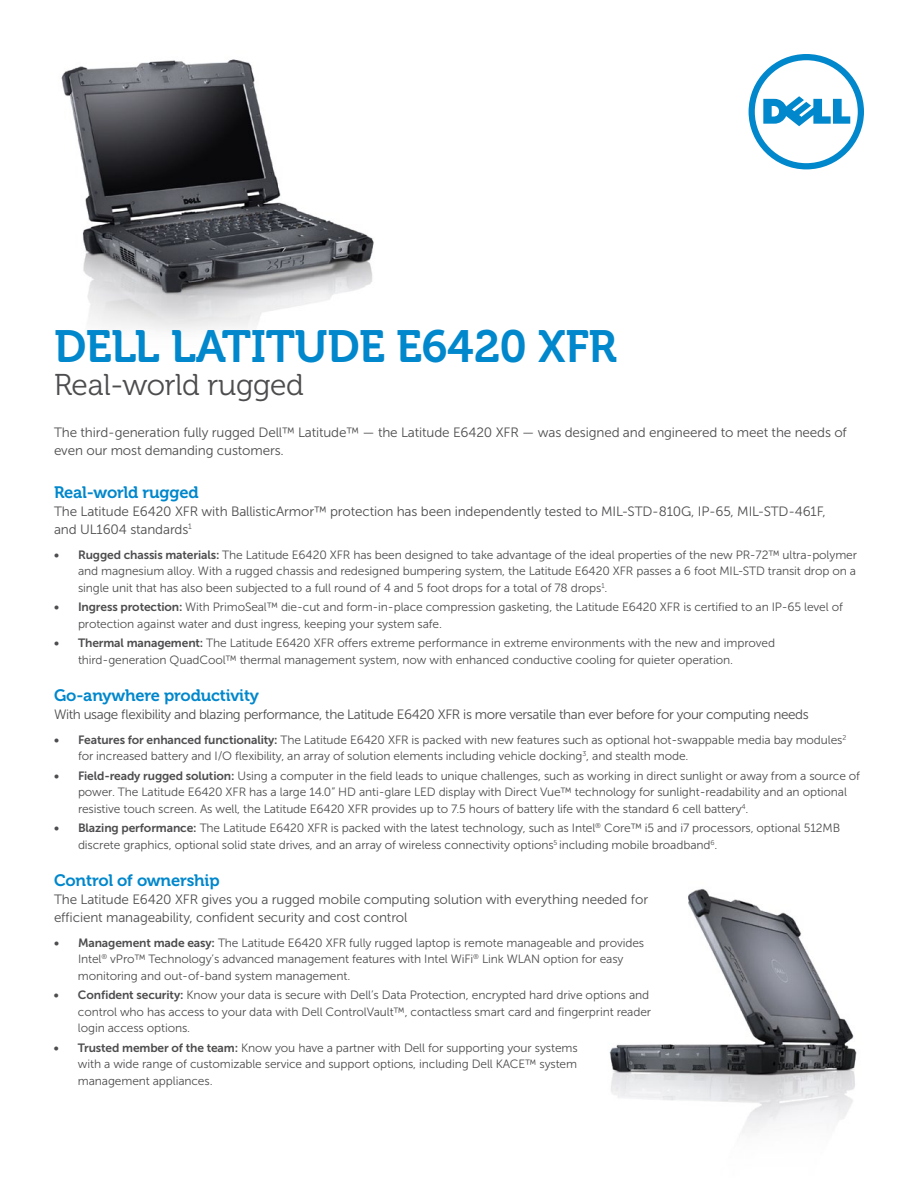
<style>
.page{position:relative;width:918px;height:1188px;background:#fff}
.page>*{position:absolute;margin:0;border:0;box-sizing:border-box;transform-origin:0 0}
.t1{font:45px "Museo For Dell 700";letter-spacing:-.01em;color:#0087cc}
.t2{font:30px "Museo For Dell 300";letter-spacing:-.01em;color:#4d4d4f}
.t3{font:16.5px "Museo For Dell 700";letter-spacing:-.01em;color:#0087cc}
.t4{font:13.5px/18px "Museo Sans For Dell 300";letter-spacing:-.01em;color:#4d4d4f}
.t5{font:13.5px "Museo Sans For Dell 300";letter-spacing:-.03em;color:#4d4d4f}
.t6{font:12px/16.5px "Museo Sans For Dell 300";letter-spacing:-.01em;color:#4d4d4f}
.s1{font-family:"Museo Sans For Dell 700"}
</style>
<div class="page">
<svg style="left:749px;top:54px;width:115px;height:115px"></svg>
<img style="left:609px;top:889px;width:248px;height:244px">
<img style="left:61px;top:59px;width:313px;height:272px">
<h1 class="t1" style="left:54px;top:321px;width:564px">Dell Latitude E6420 XFR</h1>
<h2 class="t2" style="left:54px;top:368px;width:251px">Real-world rugged</h2>
<p class="t4" style="left:54px;top:424px;width:794px">The third-generation fully rugged Dell™ Latitude™ — the Latitude E6420 XFR — was designed and engineered to meet the needs of even our most demanding customers.</p>
<h3 class="t3" style="left:54px;top:483px;width:146px">Real-world rugged</h3>
<p class="t4" style="left:54px;top:502px;width:773px">The Latitude E6420 XFR with BallisticArmor™ protection has been independently tested to MIL-STD-810G, IP-65, MIL-STD-461F, and UL1604 standards<sup>1</sup></p>
<p class="t6" style="left:78px;top:546px;width:781px;text-align:justify;text-indent:-24px"><span class="s1">• Rugged chassis materials:</span> The Latitude E6420 XFR has been designed to take advantage of the ideal properties of the new PR-72™ ultra-polymer and magnesium alloy. With a rugged chassis and redesigned bumpering system, the Latitude E6420 XFR passes a 6 foot MIL-STD transit drop on a single unit that has also been subjected to a full round of 4 and 5 foot drops for a total of 78 drops<sup>1</sup>.</p>
<p class="t6" style="left:78px;top:599px;width:766px;text-indent:-24px"><span class="s1">• Ingress protection:</span> With PrimoSeal™ die-cut and form-in-place compression gasketing, the Latitude E6420 XFR is certified to an IP-65 level of protection against water and dust ingress, keeping your system safe.</p>
<p class="t6" style="left:78px;top:635px;width:699px;text-indent:-24px"><span class="s1">• Thermal management:</span> The Latitude E6420 XFR offers extreme performance in extreme environments with the new and improved third-generation QuadCool™ thermal management system, now with enhanced conductive cooling for quieter operation.</p>
<h3 class="t3" style="left:54px;top:686px;width:206px">Go-anywhere productivity</h3>
<p class="t5" style="left:54px;top:707px;width:756px">With usage flexibility and blazing performance, the Latitude E6420 XFR is more versatile than ever before for your computing needs</p>
<p class="t6" style="left:78px;top:731px;width:770px;text-indent:-24px"><span class="s1">• Features for enhanced functionality:</span> The Latitude E6420 XFR is packed with new features such as optional hot-swappable media bay modules<sup>2 </sup>for increased battery and I/O flexibility, an array of solution elements including vehicle docking<sup>3</sup>, and stealth mode.</p>
<p class="t6" style="left:78px;top:767px;width:784px;text-indent:-24px"><span class="s1">• Field-ready rugged solution:</span> Using a computer in the field leads to unique challenges, such as working in direct sunlight or away from a source of power. The Latitude E6420 XFR has a large 14.0” HD anti-glare LED display with Direct Vue™ technology for sunlight-readability and an optional resistive touch screen. As well, the Latitude E6420 XFR provides up to 7.5 hours of battery life with the standard 6 cell battery<sup>4</sup>.</p>
<p class="t6" style="left:78px;top:820px;width:764px;text-indent:-24px"><span class="s1">• Blazing performance:</span> The Latitude E6420 XFR is packed with the latest technology, such as Intel<sup>®</sup> Core™ i5 and i7 processors, optional 512MB discrete graphics, optional solid state drives, and an array of wireless connectivity options<sup>5</sup> including mobile broadband<sup>6</sup>.</p>
<h3 class="t3" style="left:54px;top:871px;width:167px">Control of ownership</h3>
<p class="t4" style="left:54px;top:891px;width:596px">The Latitude E6420 XFR gives you a rugged mobile computing solution with everything needed for efficient manageability, confident security and cost control</p>
<p class="t6" style="left:78px;top:934px;width:568px;text-indent:-24px"><span class="s1">• Management made easy:</span> The Latitude E6420 XFR fully rugged laptop is remote manageable and provides<br>Intel<sup>®</sup> vPro™ Technology’s advanced management features with Intel WiFi<sup>®</sup> Link WLAN option for easy monitoring and out-of-band system management.</p>
<p class="t6" style="left:78px;top:987px;width:575px;text-indent:-24px"><span class="s1">• Confident security:</span> Know your data is secure with Dell’s Data Protection, encrypted hard drive options and control who has access to your data with Dell ControlVault™, contactless smart card and fingerprint reader login access options.</p>
<p class="t6" style="left:78px;top:1039px;width:501px;text-align:justify;text-indent:-24px"><span class="s1">• Trusted member of the team:</span> Know you have a partner with Dell for supporting your systems with a wide range of customizable service and support options, including Dell KACE™ system management appliances.</p>
</div>
